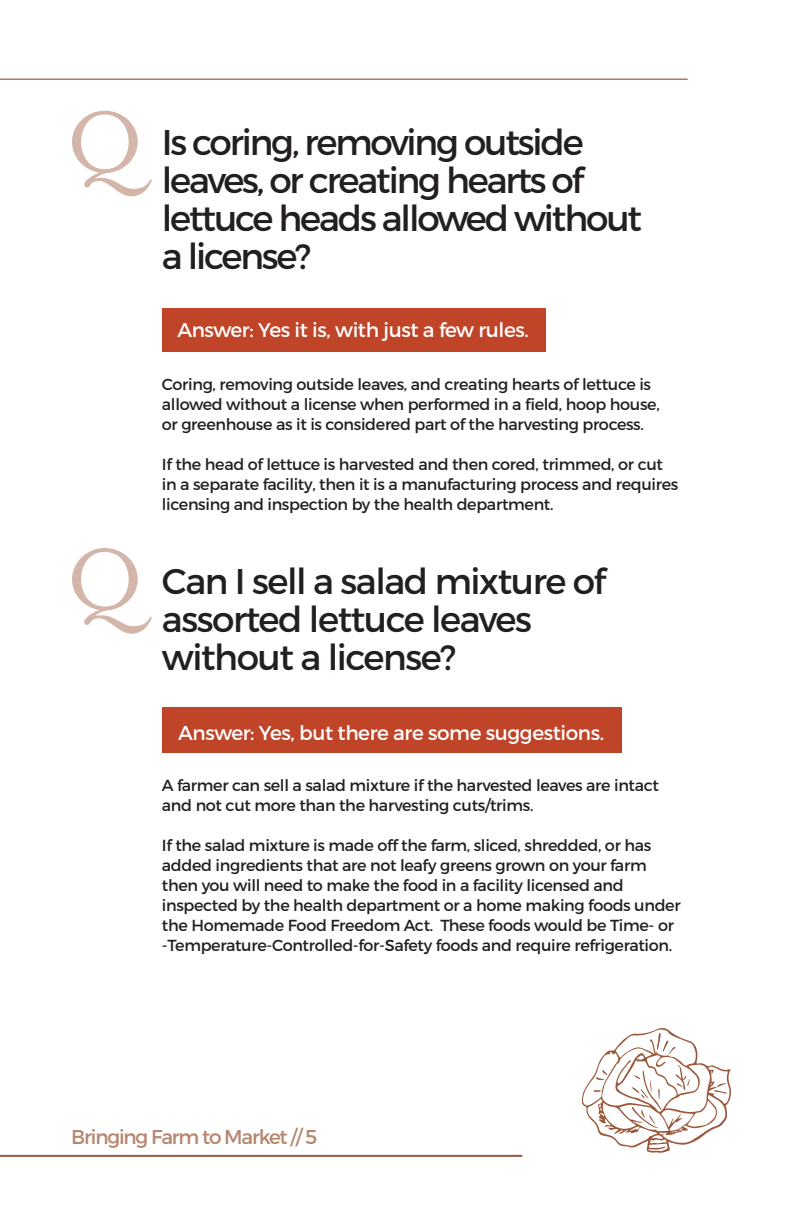
<style>
.page{position:relative;width:792px;height:1224px;background:#fff}
.page>*{position:absolute;margin:0;border:0;box-sizing:border-box;transform-origin:0 0}
.t1{font:35.8px/38px "Montserrat";letter-spacing:-.06em;color:#231f20}
.t2{font:35.8px/38px "Montserrat";letter-spacing:-.04em;color:#231f20}
.t3{font:20px "Montserrat";letter-spacing:-.02em;color:#fff}
.t4{font:20px "Montserrat";letter-spacing:-.06em;color:#b6866e}
.t5{font:16px/20px "Montserrat";letter-spacing:-.02em;color:#231f20}
</style>
<div class="page">
<svg style="left:72px;top:111px;width:80px;height:85px"></svg>
<svg style="left:72px;top:548px;width:80px;height:86px"></svg>
<hr style="left:0;top:79px;width:688px;height:1px;background:#9b593c">
<div style="left:162px;top:308px;width:383px;height:44px;background:#c04528"></div>
<div style="left:163px;top:708px;width:459px;height:45px;background:#c04528"></div>
<hr style="left:0;top:1155px;width:522px;height:2px;background:#9b593c">
<svg style="left:582px;top:1028px;width:149px;height:125px"></svg>
<h1 class="t1" style="left:162px;top:125px;width:482px">Is coring, removing outside leaves, or creating hearts of lettuce heads allowed without a license?</h1>
<p class="t3" style="left:177px;top:320px;width:353px">Answer: Yes it is, with just a few rules.</p>
<p class="t5" style="left:162px;top:375px;width:499px">Coring, removing outside leaves, and creating hearts of lettuce is allowed without a license when performed in a field, hoop house, or greenhouse as it is considered part of the harvesting process.</p>
<p class="t5" style="left:162px;top:455px;width:518px">If the head of lettuce is harvested and then cored, trimmed, or cut in a separate facility, then it is a manufacturing process and requires licensing and inspection by the health department.</p>
<h1 class="t2" style="left:162px;top:563px;width:445px">Can I sell a salad mixture of assorted lettuce leaves without a license?</h1>
<p class="t3" style="left:178px;top:723px;width:427px">Answer: Yes, but there are some suggestions.</p>
<p class="t5" style="left:162px;top:776px;width:499px">A farmer can sell a salad mixture if the harvested leaves are intact and not cut more than the harvesting cuts/trims.</p>
<p class="t5" style="left:162px;top:836px;width:520px">If the salad mixture is made off the farm, sliced, shredded, or has added ingredients that are not leafy greens grown on your farm then you will need to make the food in a facility licensed and inspected by the health department or a home making foods under the Homemade Food Freedom Act. These foods would be Time- or -Temperature-Controlled-for-Safety foods and require refrigeration.</p>
<p class="t4" style="left:71px;top:1127px;width:248px">Bringing Farm to Market // 5</p>
</div>
